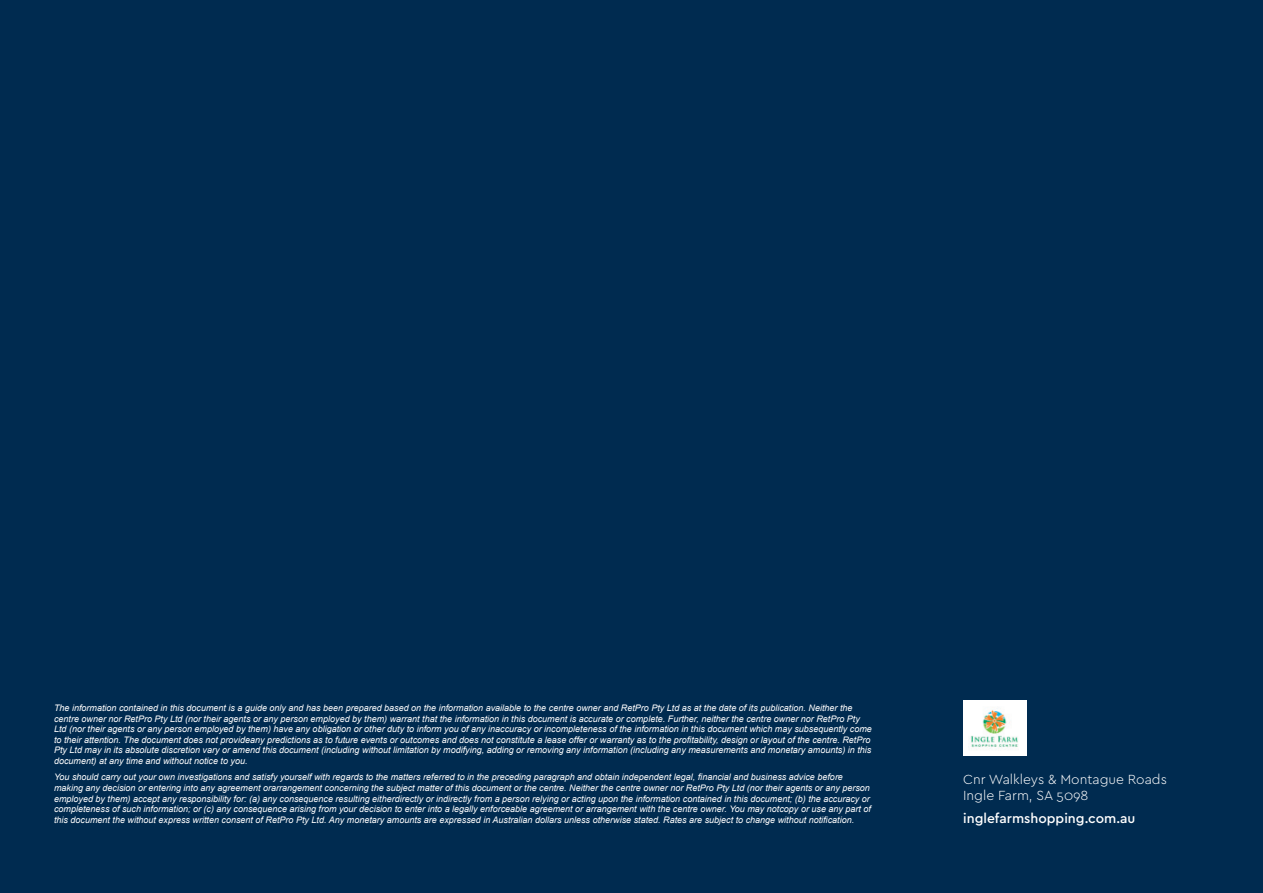
<style>
.page{position:relative;width:1263px;height:893px;background:#002b50}
.page>*{position:absolute;margin:0;border:0;box-sizing:border-box;transform-origin:0 0}
.COPY{font:300 13.8px/16.5px "Cera GR";color:#fff}
.COPY-2{font:500 13.8px "Cera GR";color:#fff}
.COPY-3{font:italic 9px/10.5px "Arial";color:#fff}
</style>
<div class="page">
<img style="left:963px;top:701px;width:63px;height:54px">
<p class="COPY-3" style="left:54px;top:703px;width:819px">The information contained in this document is a guide only and has been prepared based on the information available to the centre owner and RetPro Pty Ltd as at the date of its publication. Neither the centre owner nor RetPro Pty Ltd (nor their agents or any person employed by them) warrant that the information in this document is accurate or complete. Further, neither the centre owner nor RetPro Pty Ltd (nor their agents or any person employed by them) have any obligation or other duty to inform you of any inaccuracy or incompleteness of the information in this document which may subsequently come to their attention. The document does not provideany predictions as to future events or outcomes and does not constitute a lease offer or warranty as to the profitability, design or layout of the centre. RetPro Pty Ltd may in its absolute discretion vary or amend this document (including without limitation by modifying, adding or removing any information (including any measurements and monetary amounts) in this document) at any time and without notice to you.</p>
<p class="COPY-3" style="left:54px;top:772px;width:818px">You should carry out your own investigations and satisfy yourself with regards to the matters referred to in the preceding paragraph and obtain independent legal, financial and business advice before making any decision or entering into any agreement orarrangement concerning the subject matter of this document or the centre. Neither the centre owner nor RetPro Pty Ltd (nor their agents or any person employed by them) accept any responsibility for: (a) any consequence resulting eitherdirectly or indirectly from a person relying or acting upon the information contained in this document; (b) the accuracy or completeness of such information; or (c) any consequence arising from your decision to enter into a legally enforceable agreement or arrangement with the centre owner. You may notcopy or use any part of this document the without express written consent of RetPro Pty Ltd. Any monetary amounts are expressed in Australian dollars unless otherwise stated. Rates are subject to change without notification.</p>
<p class="COPY" style="left:963px;top:771px;width:205px">Cnr Walkleys &amp; Montague Roads<br>Ingle Farm, SA 5098</p>
<p class="COPY-2" style="left:963px;top:811px;width:174px">inglefarmshopping.com.au</p>
</div>
